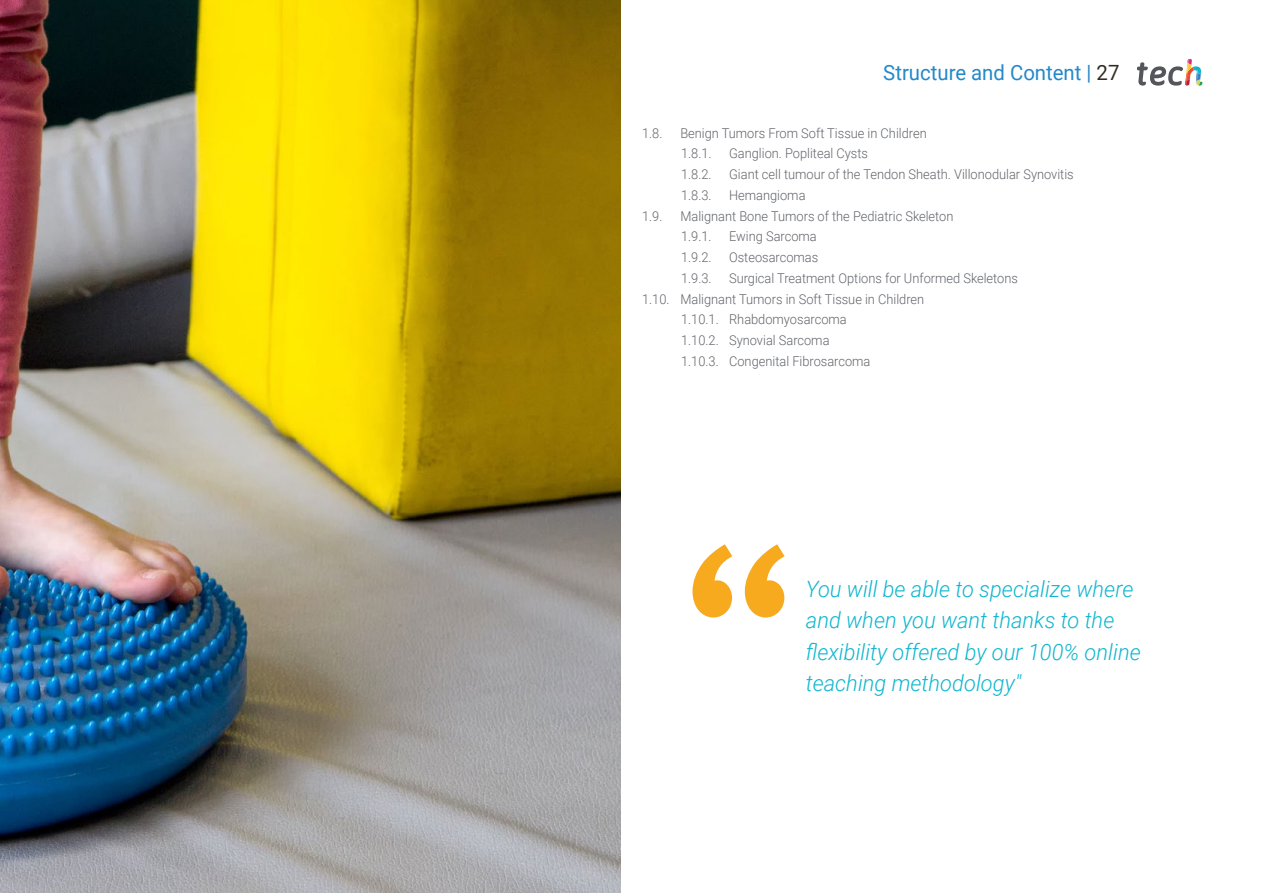
<style>
.page{position:relative;width:1263px;height:893px;background:#fff}
.page>*{position:absolute;margin:0;border:0;box-sizing:border-box;transform-origin:0 0}
.t1{font:italic 300 22.5px/31.5px "Roboto";color:#0fb6cf}
.t2{font:21px "Roboto";color:#2488c9}
.t3{font:300 13.5px/20.7px "Roboto";color:#61646a;scale:.95 1}
.s1{color:#312e20}
</style>
<div class="page">
<img style="left:0;top:0;width:621px;height:893px">
<svg style="left:692px;top:544px;width:93px;height:73px"></svg>
<svg style="left:1137px;top:59px;width:65px;height:27px"></svg>
<h2 class="t2" style="left:883px;top:57px;width:238px">Structure and Content | <span class="s1">27</span></h2>
<p class="t3" style="left:642px;top:122px;width:23px">1.8.</p>
<p class="t3" style="left:680px;top:122px;width:261px">Benign Tumors From Soft Tissue in Children<br>1.8.1.</p>
<p class="t3" style="left:729px;top:143px;width:148px">Ganglion. Popliteal Cysts</p>
<p class="t3" style="left:681px;top:164px;width:34px">1.8.2.</p>
<p class="t3" style="left:729px;top:164px;width:364px">Giant cell tumour of the Tendon Sheath. Villonodular Synovitis</p>
<p class="t3" style="left:681px;top:184px;width:34px">1.8.3.</p>
<p class="t3" style="left:729px;top:184px;width:82px">Hemangioma</p>
<p class="t3" style="left:642px;top:205px;width:23px">1.9.</p>
<p class="t3" style="left:680px;top:205px;width:289px">Malignant Bone Tumors of the Pediatric Skeleton<br>1.9.1.</p>
<p class="t3" style="left:729px;top:226px;width:94px">Ewing Sarcoma</p>
<p class="t3" style="left:681px;top:247px;width:34px">1.9.2.</p>
<p class="t3" style="left:729px;top:247px;width:95px">Osteosarcomas</p>
<p class="t3" style="left:681px;top:267px;width:34px">1.9.3.</p>
<p class="t3" style="left:729px;top:267px;width:306px">Surgical Treatment Options for Unformed Skeletons</p>
<p class="t3" style="left:642px;top:288px;width:298px">1.10. Malignant Tumors in Soft Tissue in Children</p>
<p class="t3" style="left:681px;top:309px;width:176px">1.10.1. Rhabdomyosarcoma</p>
<p class="t3" style="left:681px;top:330px;width:158px">1.10.2. Synovial Sarcoma</p>
<p class="t3" style="left:681px;top:350px;width:201px">1.10.3. Congenital Fibrosarcoma</p>
<h1 class="t1" style="left:806px;top:572px;width:336px">You will be able to specialize where and when you want thanks to the flexibility offered by our 100% online teaching methodology"</h1>
</div>
